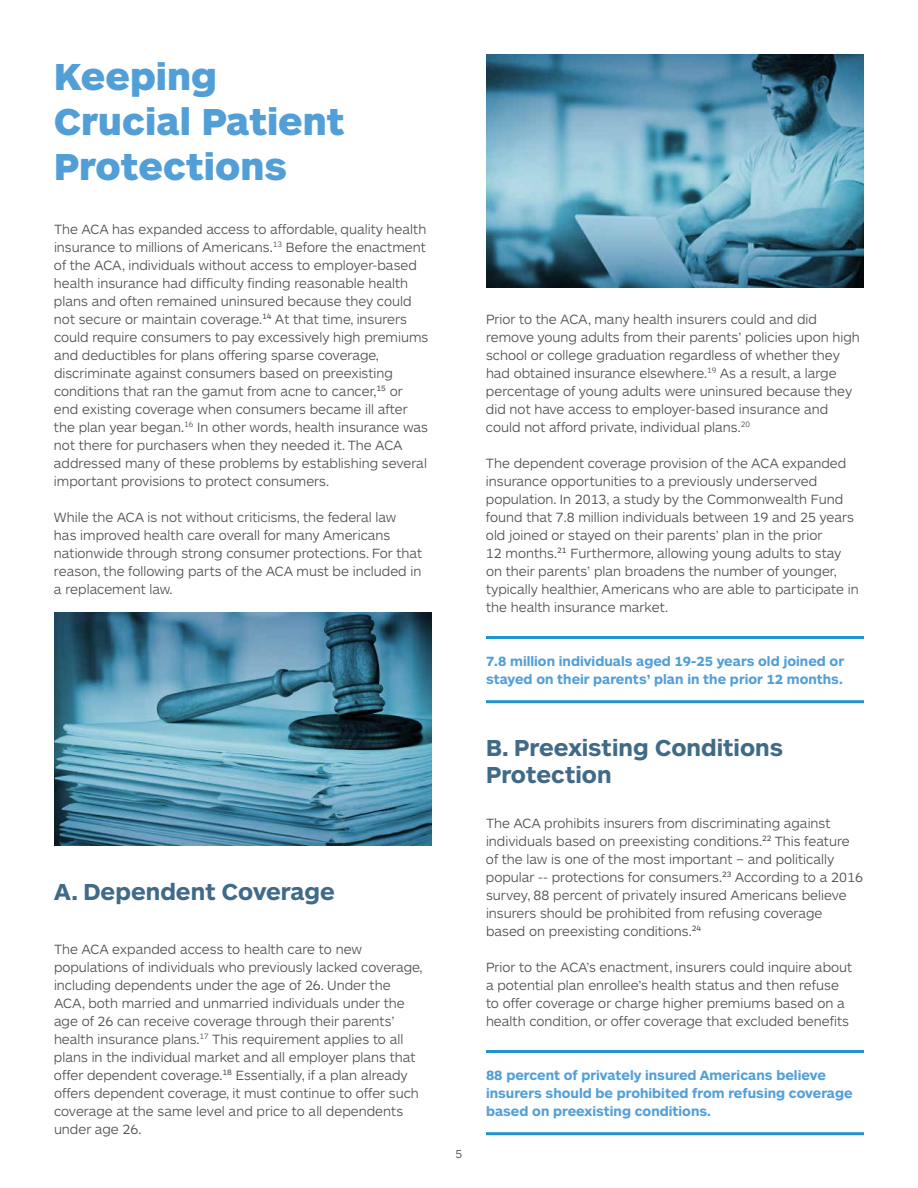
<style>
.page{position:relative;width:918px;height:1188px;background:#fff}
.page>*{position:absolute;margin:0;border:0;box-sizing:border-box;transform-origin:0 0}
.t1{font:900 39px/45px "ARS Maquette Tr";color:#529fd7}
.t2{font:700 24px/27px "ARS Maquette Tr";color:#406b88}
.t3{font:300 13.8px/18px "ARS Maquette Tr";color:#4d4d4f}
.t4{font:700 13.8px/18px "ARS Maquette Tr";color:#529fd7}
.t5{font:300 12px "ARS Maquette Tr";color:#4d4d4f}
</style>
<div class="page">
<img style="left:54px;top:612px;width:378px;height:234px">
<img style="left:486px;top:54px;width:378px;height:234px">
<hr style="left:486px;top:636px;width:378px;height:3px;background:#2293d1">
<hr style="left:486px;top:700px;width:378px;height:3px;background:#2293d1">
<hr style="left:486px;top:1050px;width:378px;height:3px;background:#2293d1">
<hr style="left:486px;top:1132px;width:378px;height:3px;background:#2293d1">
<h1 class="t1" style="left:54px;top:54px;width:292px">Keeping<br>Crucial Patient<br>Protections</h1>
<p class="t3" style="left:54px;top:220px;width:376px">The ACA has expanded access to affordable, quality health insurance to millions of Americans.<sup>13</sup> Before the enactment of the ACA, individuals without access to employer-based health insurance had difficulty finding reasonable health plans and often remained uninsured because they could not secure or maintain coverage.<sup>14</sup> At that time, insurers could require consumers to pay excessively high premiums and deductibles for plans offering sparse coverage, discriminate against consumers based on preexisting conditions that ran the gamut from acne to cancer,<sup>15</sup> or end existing coverage when consumers became ill after the plan year began.<sup>16</sup> In other words, health insurance was not there for purchasers when they needed it. The ACA addressed many of these problems by establishing several important provisions to protect consumers.</p>
<p class="t3" style="left:54px;top:508px;width:370px">While the ACA is not without criticisms, the federal law has improved health care overall for many Americans nationwide through strong consumer protections. For that reason, the following parts of the ACA must be included in a replacement law.</p>
<h2 class="t2" style="left:54px;top:878px;width:282px">A. Dependent Coverage</h2>
<p class="t3" style="left:54px;top:940px;width:370px">The ACA expanded access to health care to new populations of individuals who previously lacked coverage, including dependents under the age of 26. Under the ACA, both married and unmarried individuals under the age of 26 can receive coverage through their parents’ health insurance plans.<sup>17</sup> This requirement applies to all plans in the individual market and all employer plans that offer dependent coverage.<sup>18</sup> Essentially, if a plan already offers dependent coverage, it must continue to offer such coverage at the same level and price to all dependents under age 26.</p>
<p class="t5" style="left:456px;top:1148px;width:8px">5</p>
<p class="t3" style="left:486px;top:310px;width:375px">Prior to the ACA, many health insurers could and did remove young adults from their parents’ policies upon high school or college graduation regardless of whether they had obtained insurance elsewhere.<sup>19</sup> As a result, a large percentage of young adults were uninsured because they did not have access to employer-based insurance and could not afford private, individual plans.<sup>20</sup></p>
<p class="t3" style="left:486px;top:454px;width:374px">The dependent coverage provision of the ACA expanded insurance opportunities to a previously underserved population. In 2013, a study by the Commonwealth Fund found that 7.8 million individuals between 19 and 25 years old joined or stayed on their parents’ plan in the prior<br>12 months.<sup>21</sup> Furthermore, allowing young adults to stay on their parents’ plan broadens the number of younger, typically healthier, Americans who are able to participate in the health insurance market.</p>
<p class="t4" style="left:486px;top:652px;width:360px">7.8 million individuals aged 19-25 years old joined or stayed on their parents’ plan in the prior 12 months.</p>
<h2 class="t2" style="left:486px;top:734px;width:299px">B. Preexisting Conditions<br>Protection</h2>
<p class="t3" style="left:486px;top:814px;width:379px">The ACA prohibits insurers from discriminating against individuals based on preexisting conditions.<sup>22</sup> This feature of the law is one of the most important – and politically popular -- protections for consumers.<sup>23</sup> According to a 2016 survey, 88 percent of privately insured Americans believe insurers should be prohibited from refusing coverage based on preexisting conditions.<sup>24</sup></p>
<p class="t3" style="left:486px;top:958px;width:368px">Prior to the ACA’s enactment, insurers could inquire about a potential plan enrollee’s health status and then refuse to offer coverage or charge higher premiums based on a health condition, or offer coverage that excluded benefits</p>
<p class="t4" style="left:486px;top:1066px;width:368px">88 percent of privately insured Americans believe insurers should be prohibited from refusing coverage based on preexisting conditions.</p>
</div>
